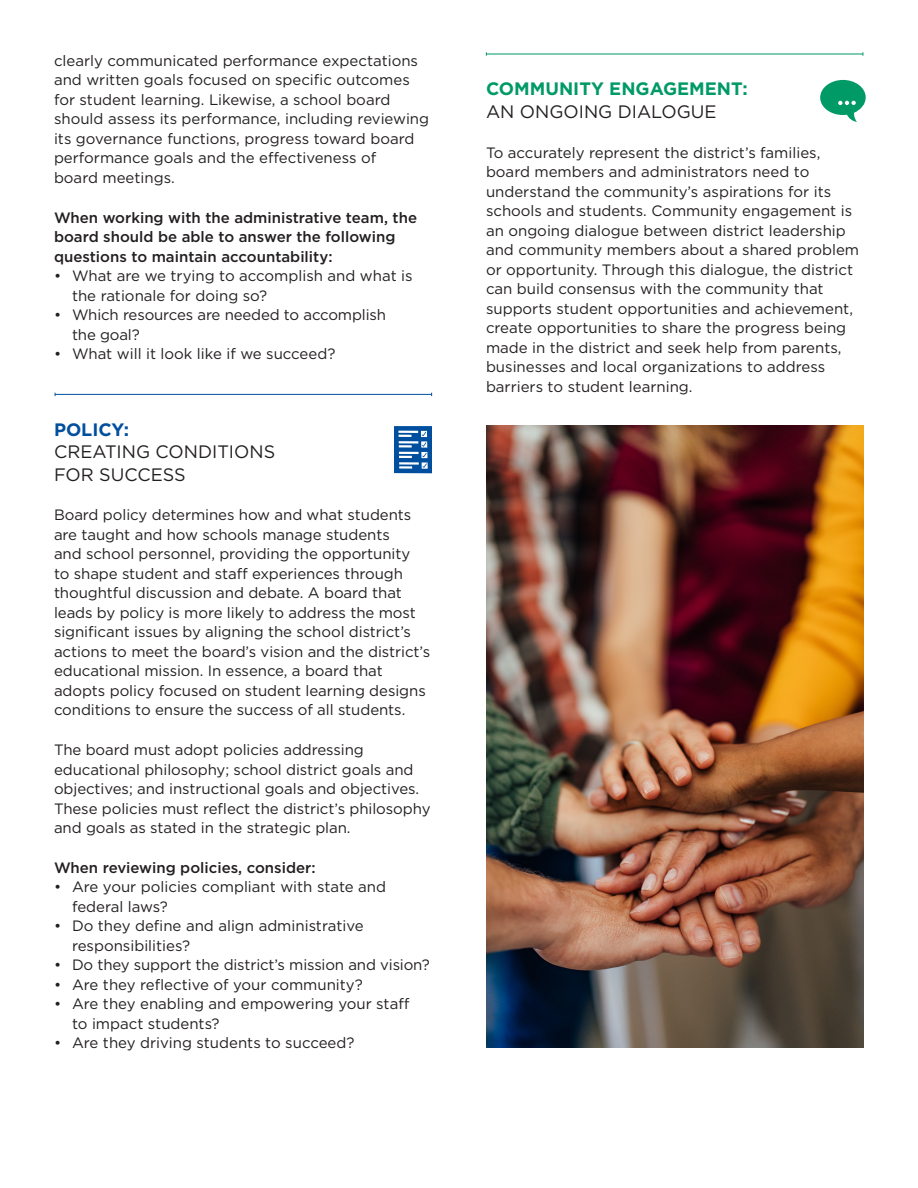
<style>
.page{position:relative;width:918px;height:1188px;background:#fff}
.page>*{position:absolute;margin:0;border:0;box-sizing:border-box;transform-origin:0 0}
.Body{font:700 18px/22.5px "Gotham";color:#009a66}
.Body-2{font:18px/22.5px "Gotham";color:#231f20}
.Body-3{font:15px/19.5px "Gotham";letter-spacing:-.005em;color:#231f20}
.Body-4{font:500 15px/19.5px "Gotham";color:#231f20}
.s1{font-weight:700;color:#004f9e}
.s2{font-weight:400;color:#231f20}
</style>
<div class="page">
<svg style="left:820px;top:80px;width:46px;height:42px"></svg>
<hr style="left:55px;top:394px;width:377px;height:1px;background:#004f9e">
<hr style="left:486px;top:54px;width:377px;height:1px;background:#009a66">
<img style="left:486px;top:426px;width:378px;height:622px">
<svg style="left:394px;top:426px;width:38px;height:47px;background:#3c78b4"></svg>
<p class="Body-3" style="left:54px;top:51px;width:377px">clearly communicated performance expectations and written goals focused on specific outcomes for student learning. Likewise, a school board should assess its performance, including reviewing its governance functions, progress toward board performance goals and the effectiveness of<br>board meetings.</p>
<p class="Body-4" style="left:54px;top:207px;width:365px">When working with the administrative team, the board should be able to answer the following questions to maintain accountability:</p>
<p class="Body-3" style="left:72px;top:266px;width:342px;text-indent:-18px">• What are we trying to accomplish and what is the rationale for doing so?</p>
<p class="Body-3" style="left:72px;top:305px;width:316px;text-indent:-18px">• Which resources are needed to accomplish the goal?</p>
<p class="Body-3" style="left:54px;top:344px;width:283px">• What will it look like if we succeed?</p>
<p class="Body-2" style="left:54px;top:418px;width:223px"><span class="s1">POLICY:<br></span>CREATING CONDITIONS<br>FOR SUCCESS</p>
<p class="Body-3" style="left:54px;top:505px;width:378px">Board policy determines how and what students are taught and how schools manage students<br>and school personnel, providing the opportunity<br>to shape student and staff experiences through thoughtful discussion and debate. A board that leads by policy is more likely to address the most significant issues by aligning the school district’s actions to meet the board’s vision and the district’s educational mission. In essence, a board that adopts policy focused on student learning designs conditions to ensure the success of all students.</p>
<p class="Body-3" style="left:54px;top:740px;width:378px">The board must adopt policies addressing educational philosophy; school district goals and objectives; and instructional goals and objectives.<br>These policies must reflect the district’s philosophy and goals as stated in the strategic plan.</p>
<p class="Body-4" style="left:54px;top:858px;width:263px">When reviewing policies, consider:</p>
<p class="Body-3" style="left:72px;top:877px;width:316px;text-indent:-18px">• Are your policies compliant with state and federal laws?</p>
<p class="Body-3" style="left:72px;top:916px;width:293px;text-indent:-18px">• Do they define and align administrative responsibilities?</p>
<p class="Body-3" style="left:54px;top:955px;width:378px">• Do they support the district’s mission and vision?</p>
<p class="Body-3" style="left:54px;top:975px;width:310px">• Are they reflective of your community?</p>
<p class="Body-3" style="left:72px;top:994px;width:339px;text-indent:-18px">• Are they enabling and empowering your staff to impact students?</p>
<p class="Body-3" style="left:54px;top:1033px;width:302px">• Are they driving students to succeed?</p>
<p class="Body" style="left:486px;top:78px;width:263px">COMMUNITY ENGAGEMENT:<br><span class="s2">AN ONGOING DIALOGUE</span></p>
<p class="Body-3" style="left:486px;top:142px;width:375px">To accurately represent the district’s families, board members and administrators need to understand the community’s aspirations for its schools and students. Community engagement is an ongoing dialogue between district leadership and community members about a shared problem or opportunity. Through this dialogue, the district can build consensus with the community that supports student opportunities and achievement, create opportunities to share the progress being made in the district and seek help from parents, businesses and local organizations to address barriers to student learning.</p>
</div>
